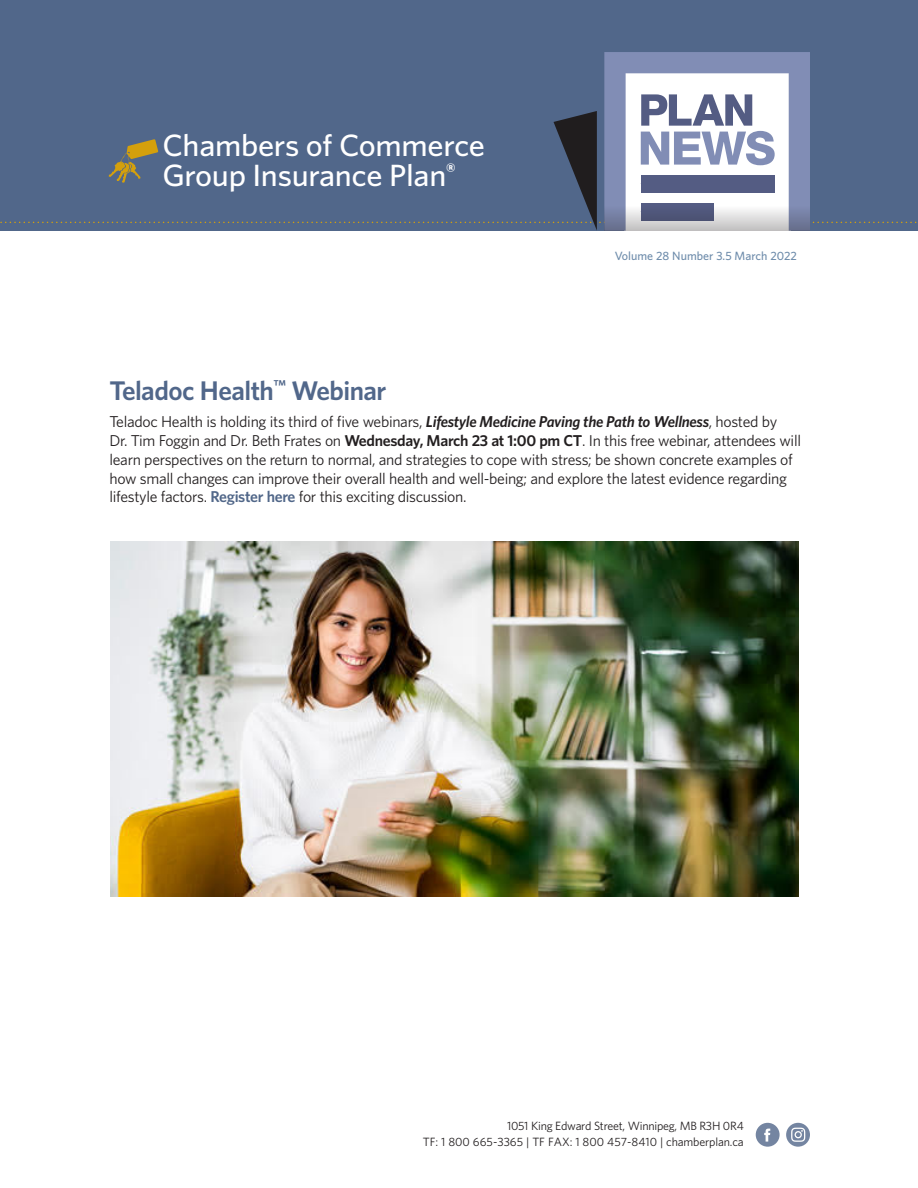
<style>
.page{position:relative;width:918px;height:1188px;background:#fff}
.page>*{position:absolute;margin:0;border:0;box-sizing:border-box;transform-origin:0 0}
.t1{font:500 30.75px/29.2px "Whitney";letter-spacing:-.01em;color:#fff;scale:1.05 1}
.Subhead{font:600 27px "Whitney";letter-spacing:-.02em;color:#51678a}
.Body{font:15.75px/18.8px "Whitney";letter-spacing:-.02em;color:#231f20}
.t2{font:12px/16.5px "Whitney";letter-spacing:-.01em;color:#231f20;text-align:right}
.t3{font:500 12px "Whitney";color:#6e8cab}
.s1{font-weight:600;font-style:italic}
.s2{font-weight:600}
.s3{font-weight:600;color:#516789}
</style>
<div class="page">
<div style="left:0;top:0;width:918px;height:231px;background:#51678a"></div>
<svg style="left:0;top:52px;width:917px;height:178px"></svg>
<svg style="left:604px;top:199px;width:206px;height:32px;background:#aeb1c0"></svg>
<div style="left:756px;top:1123px;width:24px;height:24px;background:#7485a1;border-radius:50%"></div>
<svg style="left:764px;top:1129px;width:6px;height:13px"></svg>
<div style="left:786px;top:1123px;width:24px;height:24px;background:#7485a1;border-radius:50%"></div>
<svg style="left:791px;top:1128px;width:14px;height:14px"></svg>
<img style="left:110px;top:541px;width:688px;height:356px">
<p class="t1" style="left:162px;top:131px;width:309px">Chambers of Commerce<br>Group Insurance Plan<sup>®</sup></p>
<p class="t3" style="left:615px;top:248px;width:183px">Volume 28 Number 3.5 March 2022</p>
<p class="Subhead" style="left:110px;top:372px;width:278px">Teladoc Health<sup>™</sup> Webinar</p>
<p class="Body" style="left:110px;top:412px;width:693px">Teladoc Health is holding its third of five webinars, <span class="s1">Lifestyle Medicine Paving the Path to Wellness</span>, hosted by<br>Dr. Tim Foggin and Dr. Beth Frates on <span class="s2">Wednesday, March 23 at 1:00 pm CT</span>. In this free webinar, attendees will learn perspectives on the return to normal, and strategies to cope with stress; be shown concrete examples of how small changes can improve their overall health and well-being; and explore the latest evidence regarding lifestyle factors. <span class="s3">Register here</span> for this exciting discussion.</p>
<p class="t2" style="left:423px;top:1117px;width:323px">1051 King Edward Street, Winnipeg, MB R3H 0R4<br>TF: 1 800 665-3365 | TF FAX: 1 800 457-8410 | chamberplan.ca</p>
</div>
